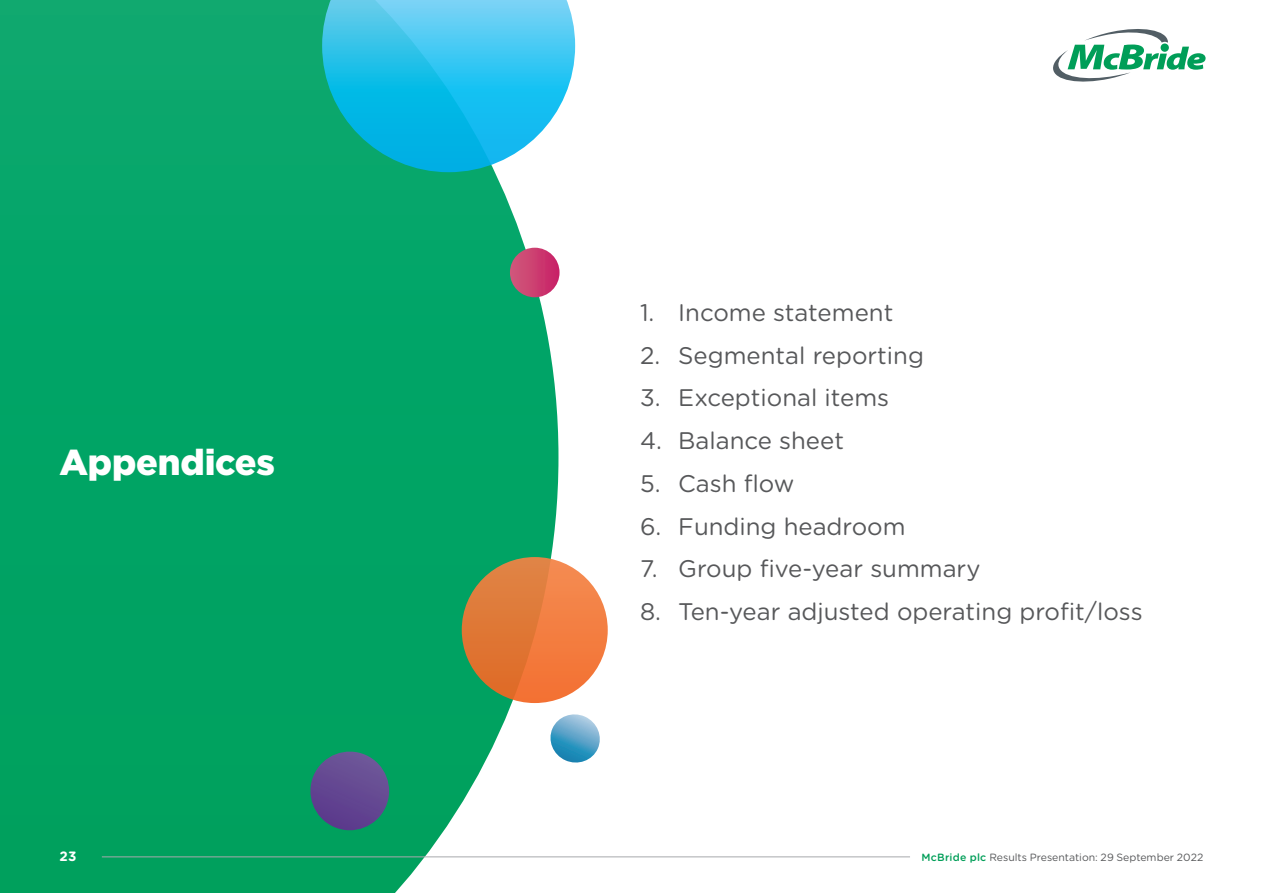
<style>
.page{position:relative;width:1263px;height:893px;background:#fff}
.page>*{position:absolute;margin:0;border:0;box-sizing:border-box;transform-origin:0 0}
.t1{font:900 36px "Gotham";letter-spacing:-.005em;color:#fff}
.t2{font:24px "Gotham Rounded";color:#57585a}
.t3{font:700 13.5px "Gotham Rounded";color:#fff}
.t4{font:10.5px "Gotham Rounded";color:#57585a}
.s1{font-weight:500;color:#009e58}
</style>
<div class="page">
<svg style="left:0;top:0;width:558px;height:893px;background:#0ea86c"></svg>
<svg style="left:462px;top:557px;width:146px;height:146px;background:#e87a3b"></svg>
<svg style="left:322px;top:0;width:253px;height:172px;background:#38c4e3"></svg>
<svg style="left:305px;top:746px;width:89px;height:90px;background:#3c6b7d"></svg>
<svg style="left:547px;top:711px;width:53px;height:55px"></svg>
<div style="left:510px;top:248px;width:49px;height:49px;background:linear-gradient(to right,#cd5c7b,#c92066);border-radius:25px"></div>
<svg style="left:1053px;top:29px;width:152px;height:53px"></svg>
<hr style="left:102px;top:856px;width:808px;height:1px;background:#a8a9ad">
<h1 class="t1" style="left:60px;top:438px;width:217px">Appendices</h1>
<p class="t2" style="left:640px;top:296px;width:255px">1. Income statement</p>
<p class="t2" style="left:640px;top:339px;width:285px">2. Segmental reporting</p>
<p class="t2" style="left:640px;top:381px;width:251px">3. Exceptional items</p>
<p class="t2" style="left:640px;top:424px;width:206px">4. Balance sheet</p>
<p class="t2" style="left:640px;top:467px;width:156px">5. Cash flow</p>
<p class="t2" style="left:640px;top:510px;width:267px">6. Funding headroom</p>
<p class="t2" style="left:640px;top:552px;width:342px">7. Group five-year summary</p>
<p class="t2" style="left:640px;top:595px;width:504px">8. Ten-year adjusted operating profit/loss</p>
<p class="t3" style="left:60px;top:846px;width:18px">23</p>
<p class="t4" style="left:921px;top:850px;width:283px"><span class="s1">McBride plc</span> Results Presentation: 29 September 2022</p>
</div>
